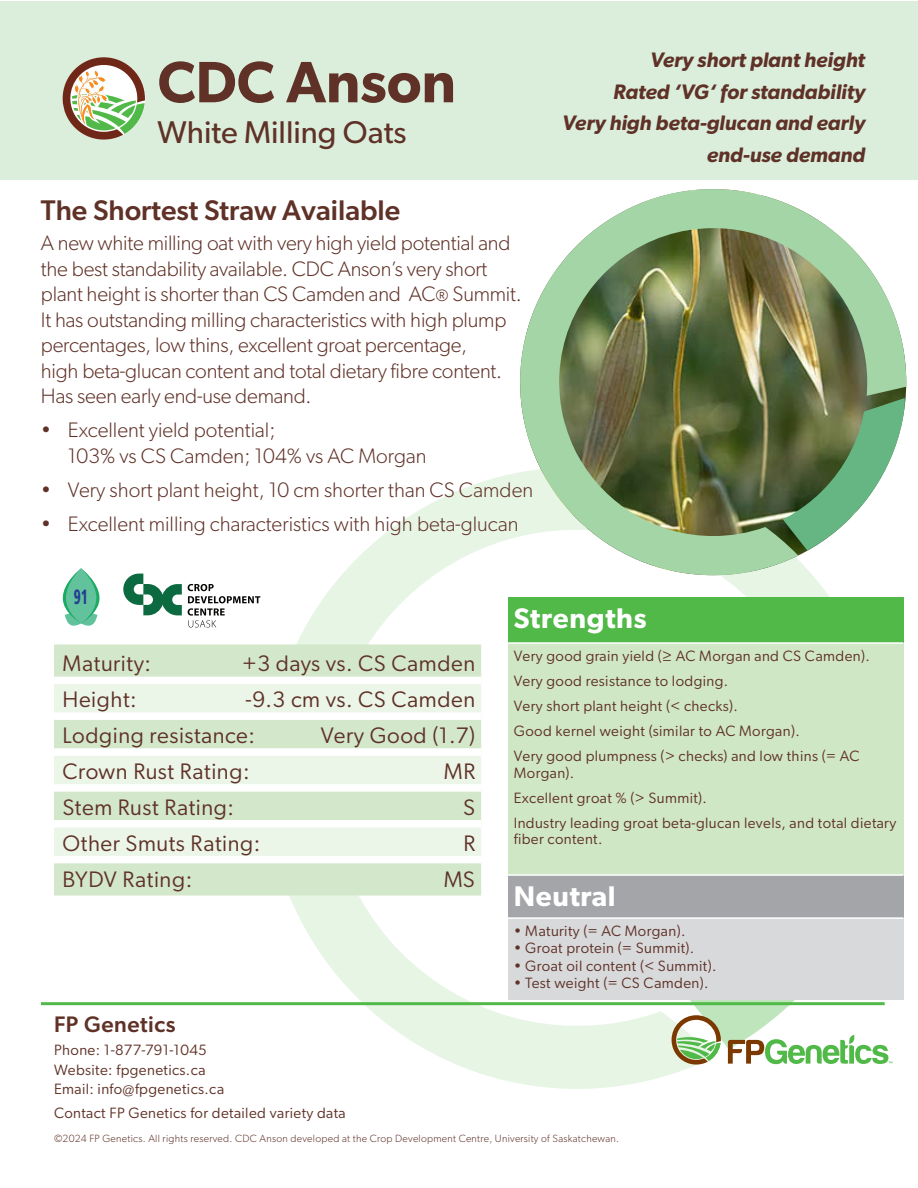
<style>
.page{position:relative;width:918px;height:1188px;background:#fff}
.page>*{position:absolute;margin:0;border:0;box-sizing:border-box;transform-origin:0 0}
.Table_Style{font:600 58.5px "Gibson";color:#5f3127}
.Table_Style-2{font:31.5px "Gibson";color:#5f3127}
.Table_Style-3{font:500 28.5px "Gibson";color:#5f3127}
.Stable_Attributes{font:600 28.5px "Gibson";letter-spacing:.025em;color:#fff}
.Stable_Attributes-2{font:22.5px "Gibson";letter-spacing:.025em;color:#5f3127}
.t1{font:500 22.5px "Gibson";letter-spacing:.025em;color:#5f3127}
.Table_Style-4{font:300 21px/25.5px "Gibson";letter-spacing:-.01em;color:#5f3127}
.Table_Style-5{font:italic 600 21px/31.5px "Gibson";color:#5f3127;text-align:right}
.t2{font:900 condensed 20.55px "Frutiger LT Std";color:#273b95;scale:.65 1}
.Stable_Attributes-3{font:15px/19.5px "Gibson";letter-spacing:.025em;color:#5f3127}
.Stable_Attributes_Right_Column{font:300 10.5px "Gibson";letter-spacing:.025em;color:#5f3127}
.s1{font-size:16.5px}
</style>
<div class="page">
<svg style="left:266px;top:472px;width:622px;height:617px"></svg>
<svg style="left:689px;top:999px;width:197px;height:50px"></svg>
<hr style="left:41px;top:1002px;width:844px;height:3px;background:#51b948">
<svg style="left:728px;top:1035px;width:165px;height:29px"></svg>
<svg style="left:672px;top:1015px;width:49px;height:51px"></svg>
<div style="left:0;top:1px;width:918px;height:179px;background:#dbeedc"></div>
<svg style="left:63px;top:57px;width:82px;height:83px"></svg>
<div style="left:54px;top:644px;width:427px;height:251px;background:#d3e8ca"></div>
<svg style="left:54px;top:684px;width:427px;height:172px;background:#e1efdc"></svg>
<div style="left:54px;top:677px;width:427px;height:7px;background:#fff"></div>
<div style="left:54px;top:712px;width:427px;height:8px;background:#fff"></div>
<div style="left:54px;top:748px;width:427px;height:8px;background:#fff"></div>
<div style="left:54px;top:784px;width:427px;height:8px;background:#fff"></div>
<div style="left:54px;top:820px;width:427px;height:8px;background:#fff"></div>
<div style="left:54px;top:856px;width:427px;height:7px;background:#fff"></div>
<svg style="left:63px;top:568px;width:37px;height:58px"></svg>
<img style="left:520px;top:189px;width:386px;height:386px">
<svg style="left:783px;top:398px;width:122px;height:153px"></svg>
<svg style="left:123px;top:574px;width:59px;height:41px"></svg>
<svg style="left:188px;top:584px;width:72px;height:43px"></svg>
<div style="left:508px;top:597px;width:395px;height:46px;background:#51b948"></div>
<div style="left:508px;top:643px;width:395px;height:232px;background:#d0e7c6"></div>
<div style="left:508px;top:875px;width:395px;height:43px;background:#a4a5a9"></div>
<div style="left:508px;top:918px;width:395px;height:81px;background:#d8d9db"></div>
<hr style="left:508px;top:642px;width:395px;height:2px;background:#fff">
<hr style="left:508px;top:874px;width:395px;height:2px;background:#fff">
<hr style="left:508px;top:917px;width:395px;height:2px;background:#fff">
<p class="Table_Style" style="left:158px;top:47px;width:300px">CDC Anson</p>
<p class="Table_Style-2" style="left:158px;top:113px;width:251px">White Milling Oats</p>
<p class="Table_Style-3" style="left:41px;top:193px;width:361px">The Shortest Straw Available</p>
<p class="Table_Style-4" style="left:41px;top:230px;width:482px">A new white milling oat with very high yield potential and the best standability available. CDC Anson’s very short plant height is shorter than CS Camden and AC<span class="s1">®</span> Summit.<br>It has outstanding milling characteristics with high plump percentages, low thins, excellent groat percentage,<br>high beta-glucan content and total dietary fibre content.<br>Has seen early end-use demand.</p>
<p class="Table_Style-4" style="left:68px;top:417px;width:360px;text-indent:-27px">• Excellent yield potential;<br>103% vs CS Camden; 104% vs AC Morgan</p>
<p class="Table_Style-4" style="left:41px;top:476px;width:494px">• Very short plant height, 10 cm shorter than CS Camden</p>
<p class="Table_Style-4" style="left:41px;top:510px;width:479px">• Excellent milling characteristics with high beta-glucan</p>
<p class="t2" style="left:74px;top:585px;width:24px">91</p>
<p class="Table_Style-5" style="left:562px;top:44px;width:304px">Very short plant height<br>Rated ‘VG‘ for standability<br>Very high beta-glucan and early end-use demand</p>
<p class="Stable_Attributes-2" style="left:63px;top:650px;width:90px">Maturity:</p>
<p class="Stable_Attributes-2" style="left:242px;top:650px;width:235px">+3 days vs. CS Camden</p>
<p class="Stable_Attributes-2" style="left:63px;top:686px;width:76px">Height:</p>
<p class="Stable_Attributes-2" style="left:246px;top:686px;width:231px">-9.3 cm vs. CS Camden</p>
<p class="Stable_Attributes-2" style="left:63px;top:722px;width:194px">Lodging resistance:</p>
<p class="Stable_Attributes-2" style="left:321px;top:722px;width:156px">Very Good (1.7)</p>
<p class="Stable_Attributes-2" style="left:63px;top:758px;width:189px">Crown Rust Rating:</p>
<p class="Stable_Attributes-2" style="left:444px;top:758px;width:33px">MR</p>
<p class="Stable_Attributes-2" style="left:63px;top:794px;width:173px">Stem Rust Rating:</p>
<p class="Stable_Attributes-2" style="left:463px;top:794px;width:13px">S</p>
<p class="Stable_Attributes-2" style="left:63px;top:829px;width:199px">Other Smuts Rating:</p>
<p class="Stable_Attributes-2" style="left:463px;top:829px;width:13px">R</p>
<p class="Stable_Attributes-2" style="left:63px;top:865px;width:131px">BYDV Rating:</p>
<p class="Stable_Attributes-2" style="left:444px;top:865px;width:33px">MS</p>
<h3 class="t1" style="left:54px;top:1010px;width:123px">FP Genetics</h3>
<p class="Stable_Attributes-3" style="left:54px;top:1040px;width:172px">Phone: 1-877-791-1045<br>Website: fpgenetics.ca<br>Email: info@fpgenetics.ca</p>
<p class="Stable_Attributes-3" style="left:54px;top:1103px;width:293px">Contact FP Genetics for detailed variety data</p>
<p class="Stable_Attributes" style="left:514px;top:601px;width:134px">Strengths</p>
<p class="Stable_Attributes-3" style="left:514px;top:646px;width:358px">Very good grain yield (≥ AC Morgan and CS Camden).</p>
<p class="Stable_Attributes-3" style="left:514px;top:671px;width:216px">Very good resistance to lodging.</p>
<p class="Stable_Attributes-3" style="left:514px;top:696px;width:226px">Very short plant height (&lt; checks).</p>
<p class="Stable_Attributes-3" style="left:514px;top:721px;width:288px">Good kernel weight (similar to AC Morgan).</p>
<p class="Stable_Attributes-3" style="left:514px;top:747px;width:347px;line-height:16.5px">Very good plumpness (&gt; checks) and low thins (= AC<br>Morgan).</p>
<p class="Stable_Attributes-3" style="left:514px;top:787px;width:195px">Excellent groat % (&gt; Summit).</p>
<p class="Stable_Attributes-3" style="left:514px;top:814px;width:384px;line-height:16.5px">Industry leading groat beta-glucan levels, and total dietary fiber content.</p>
<p class="Stable_Attributes" style="left:514px;top:879px;width:103px">Neutral</p>
<p class="Stable_Attributes-3" style="left:514px;top:921px;width:173px">• Maturity (= AC Morgan).</p>
<p class="Stable_Attributes-3" style="left:514px;top:938px;width:182px">• Groat protein (= Summit).</p>
<p class="Stable_Attributes-3" style="left:514px;top:956px;width:204px">• Groat oil content (&lt; Summit).</p>
<p class="Stable_Attributes-3" style="left:514px;top:973px;width:196px">• Test weight (= CS Camden).</p>
<p class="Stable_Attributes_Right_Column" style="left:54px;top:1132px;width:567px">©2024 FP Genetics. All rights reserved. CDC Anson developed at the Crop Development Centre, University of Saskatchewan.</p>
</div>
